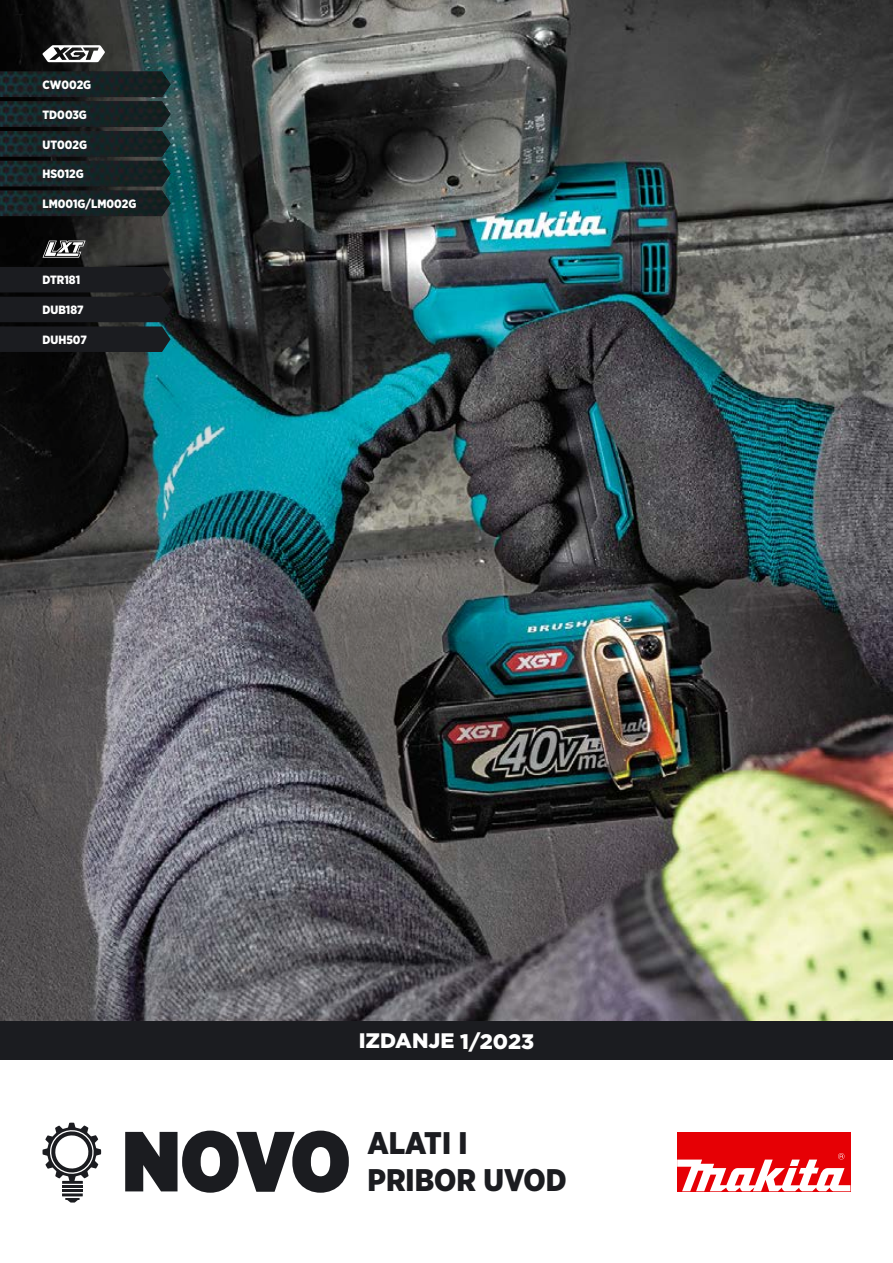
<style>
.page{position:relative;width:893px;height:1263px;background:#fff}
.page>*{position:absolute;margin:0;border:0;box-sizing:border-box;transform-origin:0 0}
.t1{font:900 85.05px "Gotham Narrow";color:#1b1c20}
.t2{font:900 31.35px/37.5px "Gotham Narrow";color:#1b1c20}
.t3{font:900 21px "Gotham";color:#fff}
.t4{font:900 12px "Gotham Narrow";color:#fff}
</style>
<div class="page">
<img style="left:402px;top:0;width:491px;height:1022px">
<svg style="left:0;top:0;width:402px;height:1022px;background:#455357"></svg>
<div style="left:0;top:1022px;width:893px;height:38px;background:#1b1c20"></div>
<svg style="left:0;top:72px;width:171px;height:119px;background:#192527"></svg>
<img style="left:0;top:191px;width:171px;height:25px">
<svg style="left:43px;top:45px;width:62px;height:17px"></svg>
<svg style="left:0;top:267px;width:171px;height:85px;background:#1a1c20"></svg>
<svg style="left:43px;top:241px;width:43px;height:17px"></svg>
<hr style="left:62px;top:1189px;width:21px;height:3px;background:#1b1c20">
<svg style="left:62px;top:1193px;width:21px;height:9px"></svg>
<svg style="left:43px;top:1123px;width:58px;height:61px"></svg>
<hr style="left:62px;top:1185px;width:21px;height:3px;background:#1b1c20">
<div style="left:677px;top:1132px;width:173px;height:59px;background:#e60005"></div>
<svg style="left:677px;top:1153px;width:173px;height:38px"></svg>
<p class="t4" style="left:43px;top:77px;width:50px">CW002G</p>
<p class="t4" style="left:43px;top:107px;width:46px">TD003G</p>
<p class="t4" style="left:43px;top:136px;width:46px">UT002G</p>
<p class="t4" style="left:43px;top:166px;width:43px">HS012G</p>
<p class="t4" style="left:43px;top:196px;width:95px">LM001G/LM002G</p>
<p class="t4" style="left:43px;top:272px;width:39px">DTR181</p>
<p class="t4" style="left:43px;top:302px;width:43px">DUB187</p>
<p class="t4" style="left:43px;top:332px;width:46px">DUH507</p>
<h3 class="t3" style="left:359px;top:1026px;width:177px">IZDANJE 1/2023</h3>
<h1 class="t1" style="left:122px;top:1104px;width:230px">NOVO</h1>
<h2 class="t2" style="left:368px;top:1124px;width:201px">ALATI I<br>PRIBOR UVOD</h2>
</div>
